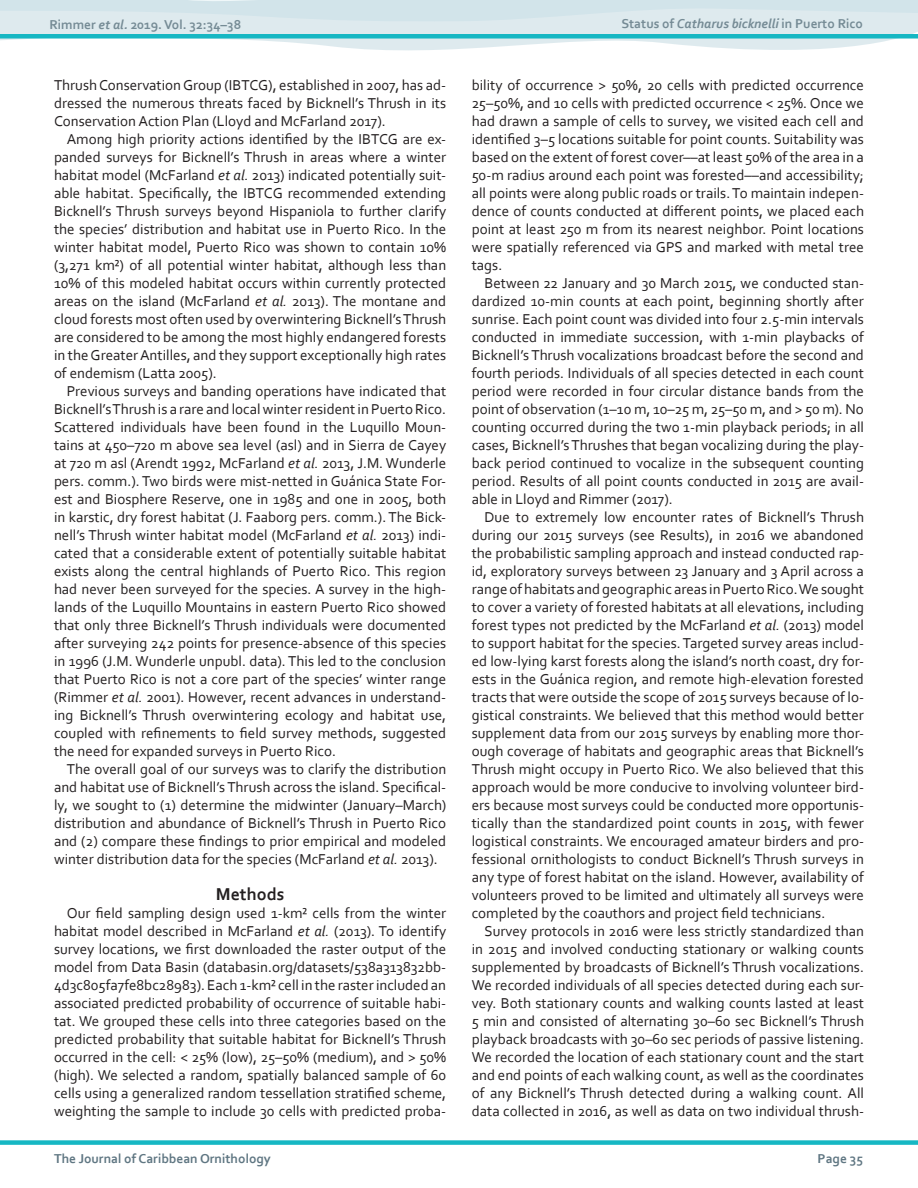
<style>
.page{position:relative;width:918px;height:1188px;background:#fff}
.page>*{position:absolute;margin:0;border:0;box-sizing:border-box;transform-origin:0 0}
.Body_Heading_1{font:700 18px "Corbel";color:#231f20}
.main_body_text{font:15px/18px "Corbel";color:#231f20;text-align:justify}
.t1{font:700 13.5px "Corbel";color:#758b95}
.t2{font:700 13.5px "Corbel";color:#5f7682}
.s1{font-style:italic}
</style>
<div class="page">
<svg style="left:0;top:0;width:918px;height:51px;fill:#deeaee"></svg>
<div style="left:0;top:1140px;width:918px;height:5px;background:#16b7c3"></div>
<div style="left:0;top:34px;width:918px;height:5px;background:#16b7c3"></div>
<p class="t1" style="left:49px;top:16px;width:193px">Rimmer <span class="s1">et al.</span> 2019. Vol. 32:34–38</p>
<p class="t1" style="left:621px;top:15px;width:243px">Status of <span class="s1">Catharus bicknelli</span> in Puerto Rico</p>
<p class="main_body_text" style="left:54px;top:76px;width:394px">Thrush Conservation Group (IBTCG), established in 2007, has ad&shy;dressed the numerous threats faced by Bicknell’s Thrush in its Conservation Action Plan (Lloyd and McFarland 2017).</p>
<p class="main_body_text" style="left:54px;top:130px;width:394px;text-indent:13px">Among high priority actions identified by the IBTCG are ex&shy;panded surveys for Bicknell’s Thrush in areas where a winter habitat model (McFarland <span class="s1">et al.</span> 2013) indicated potentially suit&shy;able habitat. Specifically, the IBTCG recommended extending Bicknell’s Thrush surveys beyond Hispaniola to further clarify the species’ distribution and habitat use in Puerto Rico. In the winter habitat model, Puerto Rico was shown to contain 10% (3,271 km²) of all potential winter habitat, although less than 10% of this modeled habitat occurs within currently protected areas on the island (McFarland <span class="s1">et al.</span> 2013). The montane and cloud forests most often used by overwintering Bicknell’s Thrush are considered to be among the most highly endangered forests in the Greater Antilles, and they support exceptionally high rates of endemism (Latta 2005).</p>
<p class="main_body_text" style="left:54px;top:382px;width:394px;text-indent:13px">Previous surveys and banding operations have indicated that Bicknell’s Thrush is a rare and local winter resident in Puerto Rico.<br>Scattered individuals have been found in the Luquillo Moun&shy;tains at 450–720 m above sea level (asl) and in Sierra de Cayey at 720 m asl (Arendt 1992, McFarland <span class="s1">et al.</span> 2013, J.M. Wunderle pers. comm.). Two birds were mist-netted in Guánica State For&shy;est and Biosphere Reserve, one in 1985 and one in 2005, both in karstic, dry forest habitat (J. Faaborg pers. comm.). The Bick&shy;nell’s Thrush winter habitat model (McFarland <span class="s1">et al.</span> 2013) indi&shy;cated that a considerable extent of potentially suitable habitat exists along the central highlands of Puerto Rico. This region had never been surveyed for the species. A survey in the high&shy;lands of the Luquillo Mountains in eastern Puerto Rico showed that only three Bicknell’s Thrush individuals were documented after surveying 242 points for presence-absence of this species in 1996 (J.M. Wunderle unpubl. data). This led to the conclusion that Puerto Rico is not a core part of the species’ winter range (Rimmer <span class="s1">et al.</span> 2001). However, recent advances in understand&shy;ing Bicknell’s Thrush overwintering ecology and habitat use, coupled with refinements to field survey methods, suggested the need for expanded surveys in Puerto Rico.</p>
<p class="main_body_text" style="left:54px;top:760px;width:394px;text-indent:13px">The overall goal of our surveys was to clarify the distribution and habitat use of Bicknell’s Thrush across the island. Specifical&shy;ly, we sought to (1) determine the midwinter (January–March) distribution and abundance of Bicknell’s Thrush in Puerto Rico and (2) compare these findings to prior empirical and modeled winter distribution data for the species (McFarland <span class="s1">et al.</span> 2013).</p>
<p class="Body_Heading_1" style="left:216px;top:883px;width:70px">Methods</p>
<p class="main_body_text" style="left:54px;top:904px;width:394px;text-indent:13px">Our field sampling design used 1-km² cells from the winter habitat model described in McFarland <span class="s1">et al.</span> (2013). To identify survey locations, we first downloaded the raster output of the model from Data Basin (databasin.org/datasets/538a313832bb-4d3c805fa7fe8bc28983). Each 1-km² cell in the raster included an associated predicted probability of occurrence of suitable habi&shy;tat. We grouped these cells into three categories based on the predicted probability that suitable habitat for Bicknell’s Thrush occurred in the cell: &lt; 25% (low), 25–50% (medium), and &gt; 50% (high). We selected a random, spatially balanced sample of 60 cells using a generalized random tessellation stratified scheme, weighting the sample to include 30 cells with predicted proba-</p>
<p class="main_body_text" style="left:472px;top:76px;width:394px">bility of occurrence &gt; 50%, 20 cells with predicted occurrence 25–50%, and 10 cells with predicted occurrence &lt; 25%. Once we had drawn a sample of cells to survey, we visited each cell and identified 3–5 locations suitable for point counts. Suitability was based on the extent of forest cover––at least 50% of the area in a 50-m radius around each point was forested––and accessibility; all points were along public roads or trails. To maintain indepen&shy;dence of counts conducted at different points, we placed each point at least 250 m from its nearest neighbor. Point locations were spatially referenced via GPS and marked with metal tree tags.</p>
<p class="main_body_text" style="left:472px;top:274px;width:394px;text-indent:13px">Between 22 January and 30 March 2015, we conducted stan&shy;dardized 10-min counts at each point, beginning shortly after sunrise. Each point count was divided into four 2.5-min intervals conducted in immediate succession, with 1-min playbacks of Bicknell’s Thrush vocalizations broadcast before the second and fourth periods. Individuals of all species detected in each count period were recorded in four circular distance bands from the point of observation (1–10 m, 10–25 m, 25–50 m, and &gt; 50 m). No counting occurred during the two 1-min playback periods; in all cases, Bicknell’s Thrushes that began vocalizing during the play&shy;back period continued to vocalize in the subsequent counting period. Results of all point counts conducted in 2015 are avail&shy;able in Lloyd and Rimmer (2017).</p>
<p class="main_body_text" style="left:472px;top:508px;width:394px;text-indent:13px">Due to extremely low encounter rates of Bicknell’s Thrush during our 2015 surveys (see Results), in 2016 we abandoned the probabilistic sampling approach and instead conducted rap&shy;id, exploratory surveys between 23 January and 3 April across a range of habitats and geographic areas in Puerto Rico. We sought to cover a variety of forested habitats at all elevations, including forest types not predicted by the McFarland <span class="s1">et al.</span> (2013) model to support habitat for the species. Targeted survey areas includ&shy;ed low-lying karst forests along the island’s north coast, dry for&shy;ests in the Guánica region, and remote high-elevation forested tracts that were outside the scope of 2015 surveys because of lo&shy;gistical constraints. We believed that this method would better supplement data from our 2015 surveys by enabling more thor&shy;ough coverage of habitats and geographic areas that Bicknell’s Thrush might occupy in Puerto Rico. We also believed that this approach would be more conducive to involving volunteer bird&shy;ers because most surveys could be conducted more opportunis&shy;tically than the standardized point counts in 2015, with fewer logistical constraints. We encouraged amateur birders and pro&shy;fessional ornithologists to conduct Bicknell’s Thrush surveys in any type of forest habitat on the island. However, availability of volunteers proved to be limited and ultimately all surveys were completed by the coauthors and project field technicians.</p>
<p class="main_body_text" style="left:472px;top:922px;width:394px;text-indent:13px">Survey protocols in 2016 were less strictly standardized than in 2015 and involved conducting stationary or walking counts supplemented by broadcasts of Bicknell’s Thrush vocalizations.<br>We recorded individuals of all species detected during each sur&shy;vey. Both stationary counts and walking counts lasted at least 5 min and consisted of alternating 30–60 sec Bicknell’s Thrush playback broadcasts with 30–60 sec periods of passive listening.<br>We recorded the location of each stationary count and the start and end points of each walking count, as well as the coordinates of any Bicknell’s Thrush detected during a walking count. All data collected in 2016, as well as data on two individual thrush-</p>
<p class="t2" style="left:54px;top:1150px;width:218px">The Journal of Caribbean Ornithology</p>
<p class="t2" style="left:818px;top:1150px;width:47px">Page 35</p>
</div>
